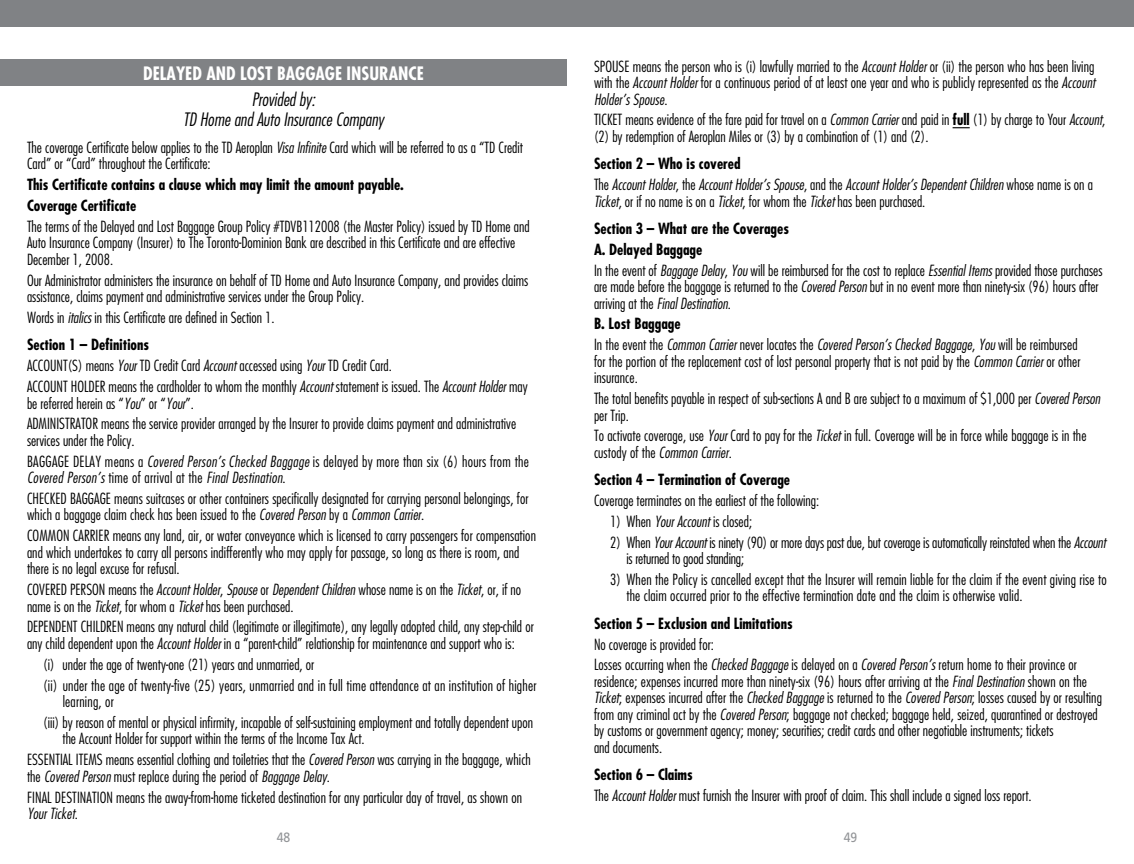
<style>
.page{position:relative;width:1134px;height:864px;background:#fff}
.page>*{position:absolute;margin:0;border:0;box-sizing:border-box;transform-origin:0 0}
.t1{font:italic 300 condensed 18px/19.5px "Futura";color:#000;text-align:center}
.t2{font:700 condensed 18px "Futura";color:#fff}
.t3{font:300 condensed 15px/16.5px "Futura";color:#000}
.t4{font:700 condensed 15px/20.9px "Futura";color:#000}
.t5{font:italic 300 condensed 15px/20.9px "Futura";color:#000}
.t6{font:300 condensed 15px/20.9px "Futura";letter-spacing:.02em;color:#000}
.t7{font:13.5px "Frutiger";color:#939598;scale:.9 1}
.s1{font-style:italic}
.s2{font-weight:700}
.s3{font-style:normal}
.s4{font-weight:700;font-style:normal}
</style>
<div class="page">
<div style="left:0;top:59px;width:567px;height:27px;background:#808285"></div>
<svg style="left:953px;top:127px;width:17px;height:1px"></svg>
<div style="left:0;top:0;width:1134px;height:27px;background:#808285"></div>
<p class="t2" style="left:143px;top:62px;width:282px">DELAYED AND LOST BAGGAGE INSURANCE</p>
<p class="t1" style="left:183px;top:89px;width:202px">Provided by:<br>TD Home and Auto Insurance Company</p>
<p class="t3" style="left:27px;top:139px;width:497px">The coverage Certificate below applies to the TD Aeroplan <span class="s1">Visa Infinite</span> Card which will be referred to as a “TD Credit<br>Card” or “Card” throughout the Certificate:</p>
<p class="t4" style="left:27px;top:174px;width:378px">This Certificate contains a clause which may limit the amount payable.<br>Coverage Certificate</p>
<p class="t3" style="left:27px;top:218px;width:504px">The terms of the Delayed and Lost Baggage Group Policy #TDVB112008 (the Master Policy) issued by TD Home and<br>Auto Insurance Company (Insurer) to The Toronto-Dominion Bank are described in this Certificate and are effective<br>December 1, 2008.</p>
<p class="t3" style="left:27px;top:272px;width:503px">Our Administrator administers the insurance on behalf of TD Home and Auto Insurance Company, and provides claims assistance, claims payment and administrative services under the Group Policy.</p>
<p class="t3" style="left:27px;top:304px;width:249px;line-height:27.3px">Words in <span class="s1">italics</span> in this Certificate are defined in Section 1.<br><span class="s2">Section 1 – Definitions</span></p>
<p class="t3" style="left:27px;top:355px;width:502px;line-height:20.9px">ACCOUNT(S) means <span class="s1">Your</span> TD Credit Card <span class="s1">Account</span> accessed using <span class="s1">Your</span> TD Credit Card.<br>ACCOUNT HOLDER means the cardholder to whom the monthly <span class="s1">Account</span> statement is issued. The <span class="s1">Account Holder</span> may</p>
<p class="t3" style="left:27px;top:392px;width:491px;line-height:20.9px">be referred herein as “<span class="s1">You</span>” or “<span class="s1">Your</span>”.<br>ADMINISTRATOR means the service provider arranged by the Insurer to provide claims payment and administrative</p>
<p class="t6" style="left:27px;top:430px;width:503px">services under the Policy.<br>BAGGAGE DELAY means a <span class="s1">Covered Person’s Checked Baggage</span> is delayed by more than six (6) hours from the</p>
<p class="t3" style="left:27px;top:467px;width:503px;line-height:20.9px"><span class="s1">Covered Person’s</span> time of arrival at the <span class="s1">Final Destination</span>.<br>CHECKED BAGGAGE means suitcases or other containers specifically designated for carrying personal belongings, for</p>
<p class="t3" style="left:27px;top:504px;width:510px;line-height:20.9px">which a baggage claim check has been issued to the <span class="s1">Covered Person</span> by a <span class="s1">Common Carrier</span>.<br>COMMON CARRIER means any land, air, or water conveyance which is licensed to carry passengers for compensation</p>
<p class="t3" style="left:27px;top:544px;width:494px">and which undertakes to carry all persons indifferently who may apply for passage, so long as there is room, and there is no legal excuse for refusal.</p>
<p class="t3" style="left:27px;top:581px;width:496px">COVERED PERSON means the <span class="s1">Account Holder</span>, <span class="s1">Spouse</span> or <span class="s1">Dependent Children</span> whose name is on the <span class="s1">Ticket</span>, or, if no name is on the <span class="s1">Ticket</span>, for whom a <span class="s1">Ticket</span> has been purchased.</p>
<p class="t3" style="left:27px;top:618px;width:508px">DEPENDENT CHILDREN means any natural child (legitimate or illegitimate), any legally adopted child, any step-child or any child dependent upon the <span class="s1">Account Holder</span> in a “parent-child” relationship for maintenance and support who is:</p>
<p class="t3" style="left:43px;top:654px;width:495px;line-height:20.9px">(i) under the age of twenty-one (21) years and unmarried, or<br>(ii) under the age of twenty-five (25) years, unmarried and in full time attendance at an institution of higher</p>
<p class="t3" style="left:43px;top:691px;width:491px;line-height:20.9px;text-indent:20px">learning, or<br>(iii) by reason of mental or physical infirmity, incapable of self-sustaining employment and totally dependent upon</p>
<p class="t3" style="left:27px;top:728px;width:505px;line-height:20.9px;text-indent:36px">the Account Holder for support within the terms of the Income Tax Act.<br>ESSENTIAL ITEMS means essential clothing and toiletries that the <span class="s1">Covered Person</span> was carrying in the baggage, which</p>
<p class="t3" style="left:27px;top:765px;width:497px;line-height:20.9px">the <span class="s1">Covered Person</span> must replace during the period of <span class="s1">Baggage Delay</span>.<br>FINAL DESTINATION means the away-from-home ticketed destination for any particular day of travel, as shown on</p>
<p class="t5" style="left:27px;top:803px;width:53px">Your Ticket<span class="s3">.</span></p>
<p class="t3" style="left:594px;top:58px;width:503px;text-align:justify">SPOUSE means the person who is (i) lawfully married to the <span class="s1">Account Holder</span> or (ii) the person who has been living with the <span class="s1">Account Holder</span> for a continuous period of at least one year and who is publicly represented as the <span class="s1">Account Holder’s Spouse</span>.</p>
<p class="t3" style="left:594px;top:111px;width:513px">TICKET means evidence of the fare paid for travel on a <span class="s1">Common Carrier</span> and paid in <span class="s2">full</span> (1) by charge to Your <span class="s1">Account</span>, (2) by redemption of Aeroplan Miles or (3) by a combination of (1) and (2).</p>
<p class="t5" style="left:594px;top:153px;width:501px"><span class="s4">Section 2 – Who is covered<br></span><span class="s3">The</span> Account Holder<span class="s3">, the</span> Account Holder’s Spouse<span class="s3">, and the</span> Account Holder’s Dependent Children <span class="s3">whose name is on a</span></p>
<p class="t3" style="left:594px;top:187px;width:333px;line-height:27.3px"><span class="s1">Ticket</span>, or if no name is on a <span class="s1">Ticket</span>, for whom the <span class="s1">Ticket</span> has been purchased.<br><span class="s2">Section 3 – What are the Coverages</span></p>
<p class="t3" style="left:594px;top:239px;width:510px;line-height:20.9px"><span class="s2">A. Delayed Baggage<br></span>In the event of <span class="s1">Baggage Delay</span>, <span class="s1">You</span> will be reimbursed for the cost to replace <span class="s1">Essential Items</span> provided those purchases</p>
<p class="t3" style="left:594px;top:278px;width:506px">are made before the baggage is returned to the <span class="s1">Covered Person</span> but in no event more than ninety-six (96) hours after arriving at the <span class="s1">Final Destination</span>.</p>
<p class="t3" style="left:594px;top:313px;width:485px;line-height:20.9px"><span class="s2">B. Lost Baggage<br></span>In the event the <span class="s1">Common Carrier</span> never locates the <span class="s1">Covered Person’s Checked Baggage</span>, <span class="s1">You</span> will be reimbursed</p>
<p class="t3" style="left:594px;top:353px;width:488px">for the portion of the replacement cost of lost personal property that is not paid by the <span class="s1">Common Carrier</span> or other insurance.</p>
<p class="t3" style="left:594px;top:390px;width:508px">The total benefits payable in respect of sub-sections A and B are subject to a maximum of $1,000 per <span class="s1">Covered Person </span>per Trip.</p>
<p class="t3" style="left:594px;top:427px;width:494px">To activate coverage, use <span class="s1">Your</span> Card to pay for the <span class="s1">Ticket</span> in full. Coverage will be in force while baggage is in the custody of the <span class="s1">Common Carrier</span>.</p>
<p class="t4" style="left:594px;top:469px;width:198px">Section 4 – Termination of Coverage</p>
<p class="t3" style="left:594px;top:492px;width:227px">Coverage terminates on the earliest of the following:</p>
<p class="t3" style="left:610px;top:513px;width:143px">1) When <span class="s1">Your Account</span> is closed;</p>
<p class="t3" style="left:626px;top:534px;width:481px;text-indent:-16px">2) When <span class="s1">Your Account</span> is ninety (90) or more days past due, but coverage is automatically reinstated when the <span class="s1">Account </span>is returned to good standing;</p>
<p class="t3" style="left:626px;top:571px;width:482px;text-indent:-16px">3) When the Policy is cancelled except that the Insurer will remain liable for the claim if the event giving rise to the claim occurred prior to the effective termination date and the claim is otherwise valid.</p>
<p class="t4" style="left:594px;top:613px;width:200px">Section 5 – Exclusion and Limitations</p>
<p class="t3" style="left:594px;top:633px;width:484px;line-height:20.9px">No coverage is provided for:<br>Losses occurring when the <span class="s1">Checked Baggage</span> is delayed on a <span class="s1">Covered Person’s</span> return home to their province or</p>
<p class="t3" style="left:594px;top:673px;width:510px">residence; expenses incurred more than ninety-six (96) hours after arriving at the <span class="s1">Final Destination</span> shown on the <span class="s1">Ticket</span>; expenses incurred after the <span class="s1">Checked Baggage</span> is returned to the <span class="s1">Covered Person</span>; losses caused by or resulting from any criminal act by the <span class="s1">Covered Person</span>; baggage not checked; baggage held, seized, quarantined or destroyed by customs or government agency; money; securities; credit cards and other negotiable instruments; tickets<br>and documents.</p>
<p class="t3" style="left:594px;top:764px;width:439px;line-height:20.9px"><span class="s2">Section 6 – Claims<br></span>The <span class="s1">Account Holder</span> must furnish the Insurer with proof of claim. This shall include a signed loss report.</p>
<p class="t7" style="left:277px;top:829px;width:17px">48</p>
<p class="t7" style="left:844px;top:829px;width:17px">49</p>
</div>
